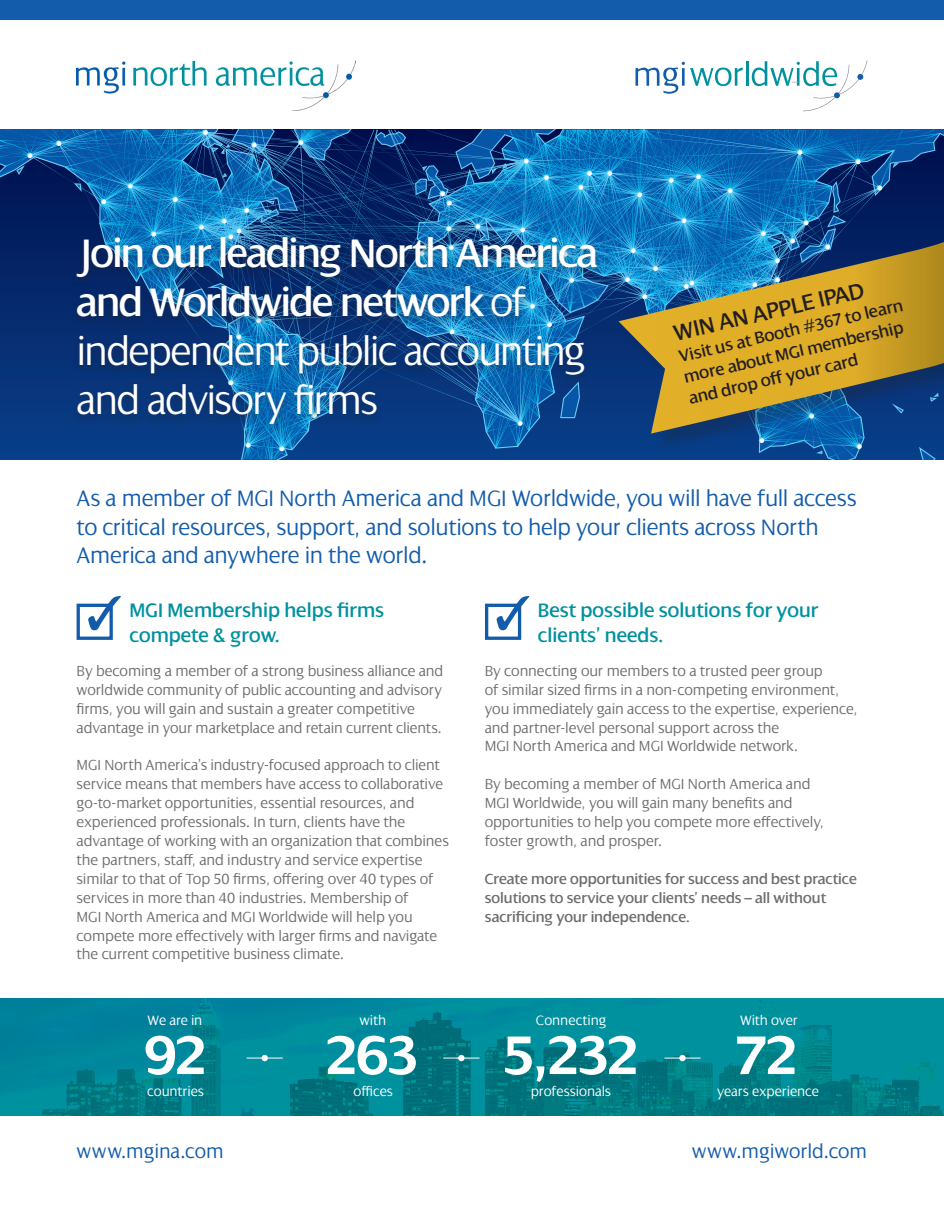
<style>
.page{position:relative;width:944px;height:1214px;background:#fff}
.page>*{position:absolute;margin:0;border:0;box-sizing:border-box;transform-origin:0 0}
.t1{font:700 58.5px "Dialog LT Pro";letter-spacing:-.02em;color:#fff}
.t2{font:42.9px/48.9px "Dialog LT Pro";letter-spacing:-.04em;color:#fff}
.t3{font:300 24px/28.8px "Dialog LT Pro";letter-spacing:-.015em;color:#135cab}
.t4{font:24px "Dialog LT Pro";color:#231f20}
.t5{font:21px/25.2px "Dialog LT Pro";color:#00919f}
.t6{font:300 21px "Dialog LT Pro";letter-spacing:-.005em;color:#135cab}
.t7{font:18px "Dialog LT Pro";color:#231f20}
.t8{font:300 15.75px/18.9px "Dialog LT Pro";letter-spacing:-.01em;color:#6c6d70}
.t9{font:15.75px/18.9px "Dialog LT Pro";letter-spacing:-.005em;color:#6c6d70}
.t10{font:15.3px "Agfa Rotis Sans Serif";color:#bcbdc0}
.t11{font:300 14.55px "Dialog LT Pro";letter-spacing:-.005em;color:#fff}
.s1{font-weight:300}
</style>
<div class="page">
<svg style="left:0;top:998px;width:944px;height:117px;fill:#00899e"></svg>
<svg style="left:0;top:130px;width:940px;height:329px"></svg>
<div style="left:0;top:0;width:944px;height:20px;background:#135cab"></div>
<img style="left:77px;top:61px;width:278px;height:50px">
<svg style="left:635px;top:62px;width:107px;height:23px"></svg>
<hr style="left:746px;top:61px;width:2px;height:25px;background:#00919f">
<svg style="left:751px;top:60px;width:116px;height:25px"></svg>
<div style="left:77px;top:603px;width:36px;height:37px;background:#fff;border:3px solid #135cab"></div>
<svg style="left:88px;top:596px;width:33px;height:34px"></svg>
<div style="left:485px;top:603px;width:36px;height:37px;background:#fff;border:3px solid #135cab"></div>
<svg style="left:496px;top:596px;width:33px;height:34px"></svg>
<svg style="left:261px;top:1054px;width:7px;height:7px"></svg>
<hr style="left:247px;top:1057px;width:36px;height:1px;background:#fff">
<svg style="left:458px;top:1054px;width:6px;height:7px"></svg>
<hr style="left:443px;top:1057px;width:36px;height:1px;background:#fff">
<svg style="left:679px;top:1054px;width:6px;height:7px"></svg>
<hr style="left:664px;top:1057px;width:36px;height:1px;background:#fff">
<div style="left:69px;top:233px;width:535px;height:203px;background:#231f20;opacity:.38"></div>
<div style="left:622px;top:85px;width:322px;height:368px;background:#231f20;opacity:.24"></div>
<svg style="left:618px;top:242px;width:326px;height:191px"></svg>
<p class="t2" style="left:77px;top:229px;width:523px">Join our leading North America and Worldwide network <span class="s1">of independent public accounting and advisory firms</span></p>
<p class="t10" style="left:791px;top:72px;width:9px">–</p>
<p class="t4" style="left:671px;top:321px;width:196px;rotate:-13deg">WIN AN APPLE IPAD</p>
<p class="t7" style="left:677px;top:347px;width:231px;rotate:-13deg">Visit us at Booth #367 to learn</p>
<p class="t7" style="left:682px;top:368px;width:226px;rotate:-13deg">more about MGI membership</p>
<p class="t7" style="left:687px;top:389px;width:175px;rotate:-13deg">and drop off your card</p>
<p class="t3" style="left:77px;top:483px;width:781px">As a member of MGI North America and MGI Worldwide, you will have full access to critical resources, support, and solutions to help your clients across North<br>America and anywhere in the world.</p>
<p class="t5" style="left:129px;top:598px;width:256px">MGI Membership helps firms compete &amp; grow.</p>
<p class="t8" style="left:77px;top:661px;width:368px">By becoming a member of a strong business alliance and worldwide community of public accounting and advisory firms, you will gain and sustain a greater competitive advantage in your marketplace and retain current clients.</p>
<p class="t8" style="left:77px;top:756px;width:374px">MGI North America’s industry-focused approach to client service means that members have access to collaborative go-to-market opportunities, essential resources, and experienced professionals. In turn, clients have the advantage of working with an organization that combines the partners, staff, and industry and service expertise similar to that of Top 50 firms, offering over 40 types of services in more than 40 industries. Membership of<br>MGI North America and MGI Worldwide will help you compete more effectively with larger firms and navigate the current competitive business climate.</p>
<p class="t5" style="left:538px;top:598px;width:282px">Best possible solutions for your clients’ needs.</p>
<p class="t8" style="left:485px;top:661px;width:374px">By connecting our members to a trusted peer group<br>of similar sized firms in a non-competing environment, you immediately gain access to the expertise, experience, and partner-level personal support across the<br>MGI North America and MGI Worldwide network.</p>
<p class="t8" style="left:485px;top:775px;width:340px">By becoming a member of MGI North America and MGI Worldwide, you will gain many benefits and opportunities to help you compete more effectively, foster growth, and prosper.</p>
<p class="t9" style="left:485px;top:869px;width:374px">Create more opportunities for success and best practice solutions to service your clients’ needs – all without sacrificing your independence.</p>
<p class="t11" style="left:148px;top:1012px;width:56px">We are in</p>
<p class="t1" style="left:145px;top:1023px;width:63px">92</p>
<p class="t11" style="left:147px;top:1083px;width:58px">countries</p>
<p class="t11" style="left:359px;top:1012px;width:28px">with</p>
<p class="t1" style="left:326px;top:1023px;width:94px">263</p>
<p class="t11" style="left:353px;top:1083px;width:41px">offices</p>
<p class="t11" style="left:536px;top:1012px;width:72px">Connecting</p>
<p class="t1" style="left:503px;top:1023px;width:137px">5,232</p>
<p class="t11" style="left:531px;top:1083px;width:82px">professionals</p>
<p class="t11" style="left:740px;top:1012px;width:59px">With over</p>
<p class="t1" style="left:734px;top:1023px;width:64px">72</p>
<p class="t11" style="left:717px;top:1083px;width:103px">years experience</p>
<p class="t6" style="left:77px;top:1140px;width:149px">www.mgina.com</p>
<p class="t6" style="left:691px;top:1140px;width:177px">www.mgiworld.com</p>
</div>
